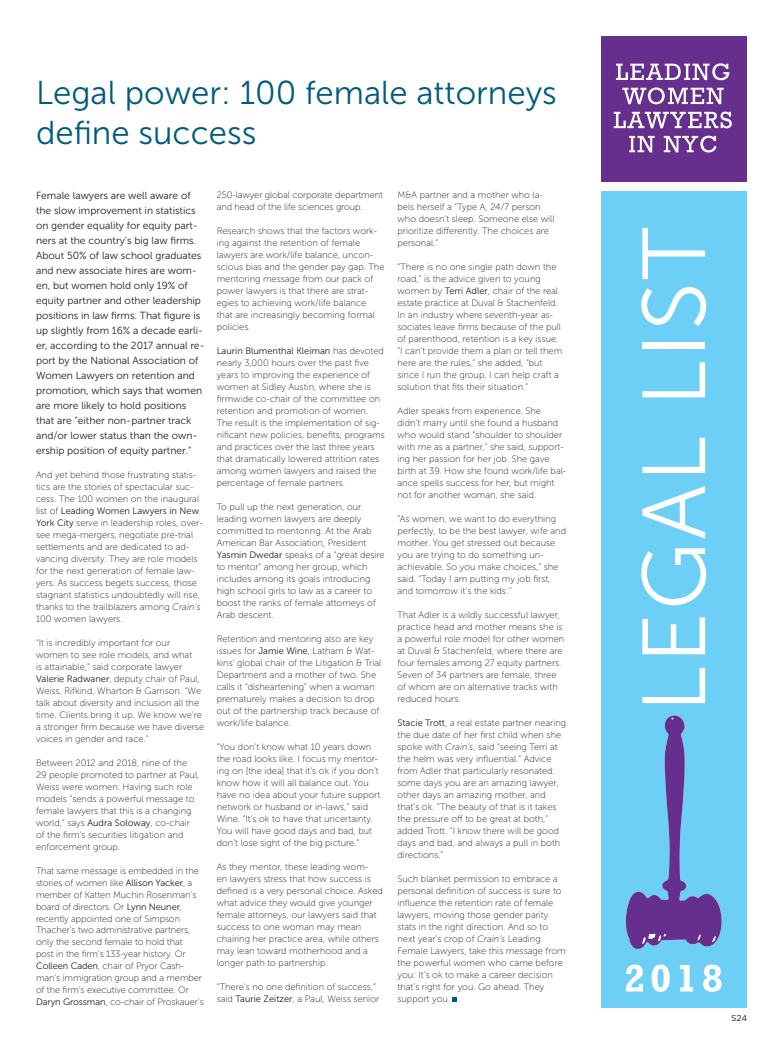
<style>
.page{position:relative;width:783px;height:1044px;background:#fff}
.page>*{position:absolute;margin:0;border:0;box-sizing:border-box;transform-origin:0 0}
._33_head{font:33px/40px "Museo Sans 300";color:#005b7f}
.y_9_3_text{font:10.3px/15px "Museo Sans 300";color:#231f20}
.y_9_3_text-2{font:9.3px/12px "Museo Sans 100";color:#231f20}
.t1{font:8.5px "Gotham";color:#231f20}
.s1{font-family:"Museo Sans 300"}
.s2{font-style:italic}
</style>
<div class="page">
<svg style="left:453px;top:997px;width:4px;height:5px"></svg>
<div style="left:601px;top:191px;width:146px;height:817px;background:#6dcff6"></div>
<svg style="left:642px;top:668px;width:63px;height:35px"></svg>
<svg style="left:642px;top:617px;width:63px;height:37px"></svg>
<svg style="left:641px;top:548px;width:65px;height:57px"></svg>
<svg style="left:642px;top:486px;width:63px;height:53px"></svg>
<svg style="left:642px;top:438px;width:63px;height:35px"></svg>
<svg style="left:642px;top:362px;width:63px;height:35px"></svg>
<div style="left:642px;top:342px;width:63px;height:6px;background:#fff"></div>
<svg style="left:641px;top:287px;width:65px;height:39px"></svg>
<svg style="left:642px;top:228px;width:63px;height:51px"></svg>
<div style="left:601px;top:36px;width:146px;height:146px;background:#662f8e"></div>
<svg style="left:626px;top:715px;width:96px;height:234px"></svg>
<svg style="left:626px;top:965px;width:17px;height:26px"></svg>
<svg style="left:652px;top:965px;width:18px;height:27px"></svg>
<svg style="left:680px;top:965px;width:13px;height:26px"></svg>
<svg style="left:703px;top:965px;width:19px;height:27px"></svg>
<svg style="left:616px;top:63px;width:113px;height:17px"></svg>
<svg style="left:622px;top:87px;width:102px;height:17px"></svg>
<svg style="left:614px;top:112px;width:118px;height:16px"></svg>
<svg style="left:629px;top:136px;width:26px;height:16px"></svg>
<svg style="left:664px;top:136px;width:53px;height:17px"></svg>
<p class="_33_head" style="left:36px;top:73px;width:522px">Legal power: 100 female attorneys define success</p>
<p class="y_9_3_text" style="left:36px;top:188px;width:170px">Female lawyers are well aware of the slow improvement in statistics on gender equality for equity part&shy;ners at the country’s big law firms.<br>About 50% of law school graduates and new associate hires are wom&shy;en, but women hold only 19% of equity partner and other leadership positions in law firms. That figure is up slightly from 16% a decade earli&shy;er, according to the 2017 annual re&shy;port by the National Association of Women Lawyers on retention and promotion, which says that women are more likely to hold positions that are “either non-partner track and/or lower status than the own&shy;ership position of equity partner.”</p>
<p class="y_9_3_text-2" style="left:36px;top:468px;width:168px">And yet behind those frustrating statis&shy;tics are the stories of spectacular suc&shy;cess. The 100 women on the inaugural list of <span class="s1">Leading Women Lawyers in New York City</span> serve in leadership roles, over&shy;see mega-mergers, negotiate pre-trial settlements and are dedicated to ad&shy;vancing diversity. They are role models for the next generation of female law&shy;yers. As success begets success, those stagnant statistics undoubtedly will rise, thanks to the trailblazers among <span class="s2">Crain’s </span>100 women lawyers.</p>
<p class="y_9_3_text-2" style="left:36px;top:636px;width:170px">“It is incredibly important for our women to see role models, and what<br>is attainable,” said corporate lawyer <span class="s1">Valerie Radwaner</span>, deputy chair of Paul, Weiss, Rifkind, Wharton &amp; Garrison. “We talk about diversity and inclusion all the time. Clients bring it up. We know we’re a stronger firm because we have diverse voices in gender and race.”</p>
<p class="y_9_3_text-2" style="left:36px;top:756px;width:165px">Between 2012 and 2018, nine of the 29 people promoted to partner at Paul, Weiss were women. Having such role models “sends a powerful message to female lawyers that this is a changing world,” says <span class="s1">Audra Soloway</span>, co-chair of the firm’s securities litigation and enforcement group.</p>
<p class="y_9_3_text-2" style="left:36px;top:864px;width:169px">That same message is embedded in the stories of women like <span class="s1">Allison Yacker</span>, a member of Katten Muchin Rosenman’s board of directors. Or <span class="s1">Lynn Neuner</span>, recently appointed one of Simpson Thacher’s two administrative partners, only the second female to hold that<br>post in the firm’s 133-year history. Or <span class="s1">Colleen Caden</span>, chair of Pryor Cash&shy;man’s immigration group and a member of the firm’s executive committee. Or <span class="s1">Daryn Grossman</span>, co-chair of Proskauer’s</p>
<p class="y_9_3_text-2" style="left:217px;top:189px;width:168px">250-lawyer global corporate department and head of the life sciences group.</p>
<p class="y_9_3_text-2" style="left:217px;top:225px;width:169px">Research shows that the factors work&shy;ing against the retention of female lawyers are work/life balance, uncon&shy;scious bias and the gender pay gap. The mentoring message from our pack of power lawyers is that there are strat&shy;egies to achieving work/life balance that are increasingly becoming formal policies.</p>
<p class="y_9_3_text-2" style="left:217px;top:345px;width:170px"><span class="s1">Laurin Blumenthal Kleiman</span> has devoted nearly 3,000 hours over the past five years to improving the experience of women at Sidley Austin, where she is firmwide co-chair of the committee on retention and promotion of women.<br>The result is the implementation of sig&shy;nificant new policies, benefits, programs and practices over the last three years that dramatically lowered attrition rates among women lawyers and raised the percentage of female partners.</p>
<p class="y_9_3_text-2" style="left:217px;top:501px;width:169px">To pull up the next generation, our leading women lawyers are deeply committed to mentoring. At the Arab American Bar Association, President <span class="s1">Yasmin Dwedar</span> speaks of a “great desire to mentor” among her group, which includes among its goals introducing high school girls to law as a career to boost the ranks of female attorneys of Arab descent.</p>
<p class="y_9_3_text-2" style="left:217px;top:633px;width:166px">Retention and mentoring also are key issues for <span class="s1">Jamie Wine</span>, Latham &amp; Wat&shy;kins’ global chair of the Litigation &amp; Trial Department and a mother of two. She calls it “disheartening” when a woman prematurely makes a decision to drop out of the partnership track because of work/life balance.</p>
<p class="y_9_3_text-2" style="left:217px;top:741px;width:165px">“You don’t know what 10 years down the road looks like. I focus my mentor&shy;ing on [the idea] that it’s ok if you don’t know how it will all balance out. You have no idea about your future support network or husband or in-laws,” said Wine. “It’s ok to have that uncertainty.<br>You will have good days and bad, but don’t lose sight of the big picture.”</p>
<p class="y_9_3_text-2" style="left:217px;top:861px;width:168px">As they mentor, these leading wom-<br>en lawyers stress that how success is defined is a very personal choice. Asked what advice they would give younger female attorneys, our lawyers said that success to one woman may mean chairing her practice area, while others may lean toward motherhood and a longer path to partnership.</p>
<p class="y_9_3_text-2" style="left:217px;top:981px;width:164px">“There’s no one definition of success,” said <span class="s1">Taurie Zeitzer</span>, a Paul, Weiss senior</p>
<p class="y_9_3_text-2" style="left:397px;top:189px;width:159px">M&amp;A partner and a mother who la&shy;bels herself a “Type A, 24/7 person who doesn’t sleep. Someone else will prioritize differently. The choices are personal.”</p>
<p class="y_9_3_text-2" style="left:397px;top:261px;width:166px">“There is no one single path down the road,” is the advice given to young women by <span class="s1">Terri Adler</span>, chair of the real estate practice at Duval &amp; Stachenfeld.<br>In an industry where seventh-year as&shy;sociates leave firms because of the pull of parenthood, retention is a key issue. “I can’t provide them a plan or tell them here are the rules,” she added, “but since I run the group, I can help craft a solution that fits their situation.”</p>
<p class="y_9_3_text-2" style="left:397px;top:405px;width:170px">Adler speaks from experience. She didn’t marry until she found a husband who would stand “shoulder to shoulder with me as a partner,” she said, support&shy;ing her passion for her job. She gave birth at 39. How she found work/life bal&shy;ance spells success for her, but might not for another woman, she said.</p>
<p class="y_9_3_text-2" style="left:397px;top:513px;width:170px">“As women, we want to do everything perfectly, to be the best lawyer, wife and mother. You get stressed out because you are trying to do something un&shy;achievable. So you make choices,” she said. “Today I am putting my job first, and tomorrow it’s the kids.’’</p>
<p class="y_9_3_text-2" style="left:397px;top:609px;width:168px">That Adler is a wildly successful lawyer, practice head and mother means she is a powerful role model for other women at Duval &amp; Stachenfeld, where there are four females among 27 equity partners.<br>Seven of 34 partners are female, three of whom are on alternative tracks with reduced hours.</p>
<p class="y_9_3_text-2" style="left:397px;top:717px;width:170px"><span class="s1">Stacie Trott</span>, a real estate partner nearing the due date of her first child when she spoke with <span class="s2">Crain’s</span>, said “seeing Terri at the helm was very influential.” Advice from Adler that particularly resonated: some days you are an amazing lawyer, other days an amazing mother, and that’s ok. “The beauty of that is it takes the pressure off to be great at both,” added Trott. “I know there will be good days and bad, and always a pull in both directions.”</p>
<p class="y_9_3_text-2" style="left:397px;top:873px;width:170px">Such blanket permission to embrace a personal definition of success is sure to influence the retention rate of female lawyers, moving those gender parity stats in the right direction. And so to next year’s crop of <span class="s2">Crain’s</span> Leading Female Lawyers, take this message from the powerful women who came before you: It’s ok to make a career decision that’s right for you. Go ahead. They support you.</p>
<p class="t1" style="left:731px;top:1013px;width:17px">S24</p>
</div>
